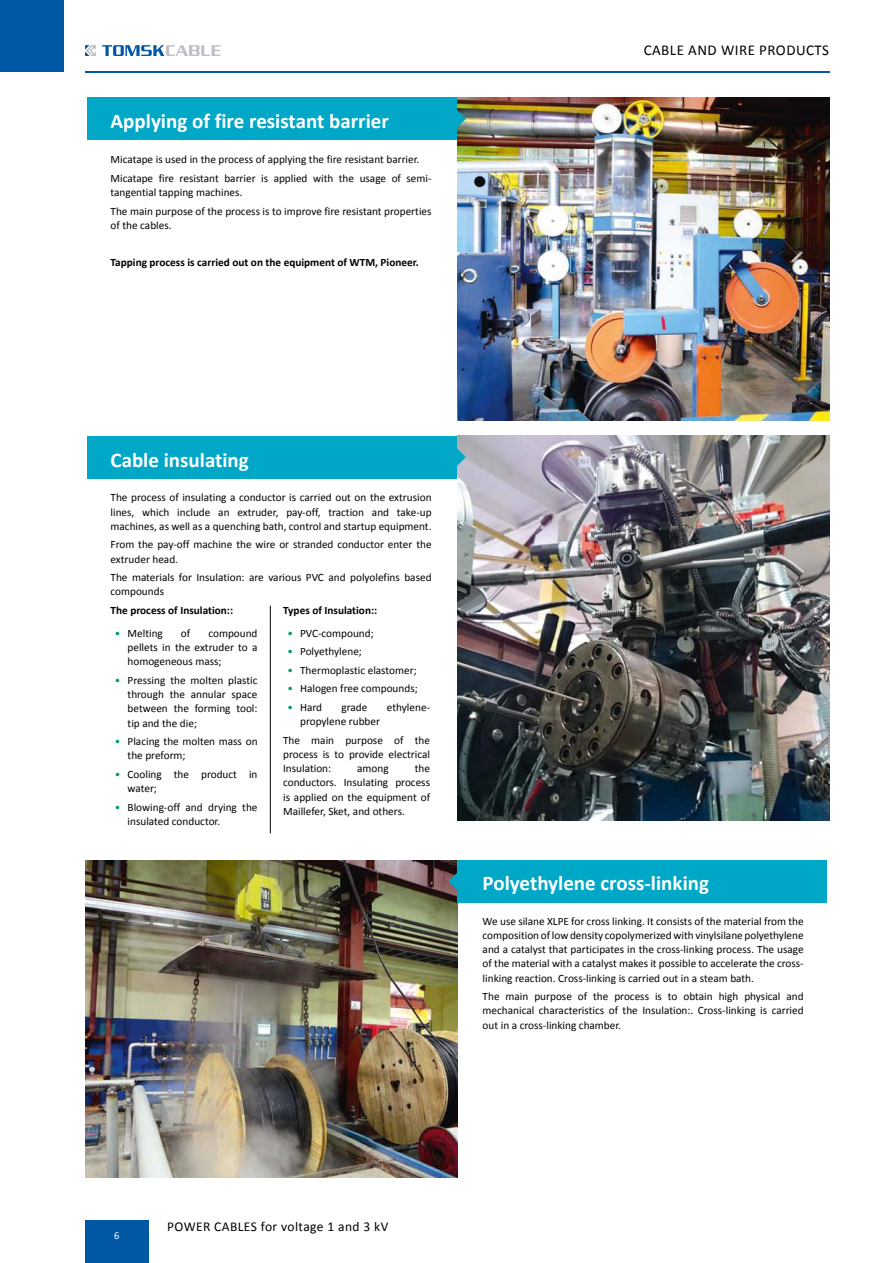
<style>
.page{position:relative;width:893px;height:1263px;background:#fff}
.page>*{position:absolute;margin:0;border:0;box-sizing:border-box;transform-origin:0 0}
.t1{font:700 21px "Calibri";color:#fff}
.t2{font:15px "Calibri";letter-spacing:.03em;color:#000}
.t3{font:13.5px "Calibri";letter-spacing:.03em;color:#000}
.t4{font:11.25px/14.2px "Calibri";color:#000}
.t5{font:700 11.25px "Calibri";color:#000}
.t6{font:10.5px "Calibri";color:#fff}
.s1{color:#009768}
</style>
<div class="page">
<div style="left:0;top:0;width:64px;height:72px;background:#0057a3"></div>
<div style="left:85px;top:1220px;width:64px;height:43px;background:#0057a3"></div>
<hr style="left:85px;top:71px;width:744px;height:1px;background:#0057a3">
<svg style="left:102px;top:45px;width:119px;height:11px"></svg>
<svg style="left:85px;top:45px;width:11px;height:11px"></svg>
<img style="left:457px;top:98px;width:372px;height:322px">
<div style="left:87px;top:98px;width:370px;height:42px;background:#00a7c6"></div>
<svg style="left:457px;top:110px;width:9px;height:18px"></svg>
<img style="left:457px;top:436px;width:372px;height:385px">
<img style="left:85px;top:860px;width:372px;height:318px">
<div style="left:87px;top:436px;width:370px;height:42px;background:#00a7c6"></div>
<svg style="left:457px;top:448px;width:9px;height:18px"></svg>
<div style="left:457px;top:860px;width:370px;height:42px;background:#00a7c6"></div>
<svg style="left:448px;top:872px;width:9px;height:18px"></svg>
<hr style="left:270px;top:606px;width:1px;height:227px;background:#000">
<h1 class="t1" style="left:111px;top:107px;width:280px">Applying of fire resistant barrier</h1>
<p class="t4" style="left:111px;top:150px;width:323px;line-height:18.5px">Micatape is used in the process of applying the fire resistant barrier.<br>Micatape fire resistant barrier is applied with the usage of semi-</p>
<p class="t4" style="left:111px;top:183px;width:323px;line-height:18.5px">tangential tapping machines.<br>The main purpose of the process is to improve fire resistant properties</p>
<p class="t4" style="left:111px;top:218px;width:63px">of the cables.</p>
<p class="t5" style="left:111px;top:254px;width:310px">Tapping process is carried out on the equipment of WТМ, Pioneer.</p>
<h2 class="t2" style="left:644px;top:40px;width:187px">CABLE AND WIRE PRODUCTS</h2>
<h1 class="t1" style="left:111px;top:445px;width:140px">Cable insulating</h1>
<p class="t4" style="left:111px;top:490px;width:323px;text-align:justify">The process of insulating a conductor is carried out on the extrusion lines, which include an extruder, pay-off, traction and take-up machines, as well as a quenching bath, control and startup equipment.</p>
<p class="t4" style="left:111px;top:537px;width:323px">From the pay-off machine the wire or stranded conductor enter the extruder head.</p>
<p class="t4" style="left:111px;top:570px;width:323px">The materials for Insulation: are various PVC and polyolefins based compounds</p>
<p class="t5" style="left:111px;top:602px;width:124px">The process of Insulation::</p>
<p class="t4" style="left:115px;top:626px;width:50px"><span class="s1">•</span> Melting</p>
<p class="t4" style="left:181px;top:626px;width:11px">of</p>
<p class="t5" style="left:283px;top:602px;width:96px">Types of Insulation::</p>
<p class="t4" style="left:287px;top:626px;width:88px"><span class="s1">•</span> PVC-compound;</p>
<p class="t4" style="left:287px;top:644px;width:76px"><span class="s1">•</span> Polyethylene;</p>
<p class="t4" style="left:287px;top:663px;width:131px"><span class="s1">•</span> Thermoplastic elastomer;</p>
<p class="t4" style="left:287px;top:681px;width:132px"><span class="s1">•</span> Halogen free compounds;</p>
<p class="t4" style="left:287px;top:700px;width:36px"><span class="s1">•</span> Hard</p>
<p class="t4" style="left:342px;top:700px;width:27px">grade</p>
<p class="t4" style="left:387px;top:700px;width:45px">ethylene-</p>
<p class="t4" style="left:283px;top:712px;width:149px;line-height:18.5px;text-indent:17px">propylene rubber<br>The main purpose of the</p>
<p class="t4" style="left:283px;top:747px;width:148px">process is to provide electrical<br>Insulation:</p>
<p class="t4" style="left:128px;top:626px;width:131px;text-align:justify;text-indent:81px">compound pellets in the extruder to a homogeneous mass;</p>
<p class="t4" style="left:128px;top:673px;width:131px;text-align:justify;text-indent:-13px"><span class="s1">•</span> Pressing the molten plastic through the annular space between the forming tool: tip and the die;</p>
<p class="t4" style="left:128px;top:734px;width:131px;text-indent:-13px"><span class="s1">•</span> Placing the molten mass on the preform;</p>
<p class="t4" style="left:128px;top:767px;width:131px;text-indent:-13px"><span class="s1">•</span> Cooling the product in water;</p>
<p class="t4" style="left:128px;top:799px;width:131px;text-indent:-13px"><span class="s1">•</span> Blowing-off and drying the insulated conductor.</p>
<p class="t4" style="left:283px;top:761px;width:149px;text-align:justify;text-indent:132px">the conductors. Insulating process is applied on the equipment of Maillefer, Sket, and others.</p>
<p class="t4" style="left:357px;top:761px;width:33px">among</p>
<h1 class="t1" style="left:483px;top:868px;width:228px">Polyethylene cross-linking</h1>
<p class="t4" style="left:483px;top:913px;width:323px;text-align:justify">We use silane XLPE for cross linking. It consists of the material from the composition of low density copolymerized with vinylsilane polyethylene and a catalyst that participates in the cross-linking process. The usage of the material with a catalyst makes it possible to accelerate the cross&shy;linking reaction. Cross-linking is carried out in a steam bath.</p>
<p class="t4" style="left:483px;top:989px;width:323px;text-align:justify">The main purpose of the process is to obtain high physical and mechanical characteristics of the Insulation:. Cross-linking is carried out in a cross-linking chamber.</p>
<p class="t6" style="left:114px;top:1228px;width:7px">6</p>
<p class="t3" style="left:167px;top:1217px;width:223px">POWER CABLES for voltage 1 and 3 kV</p>
</div>
